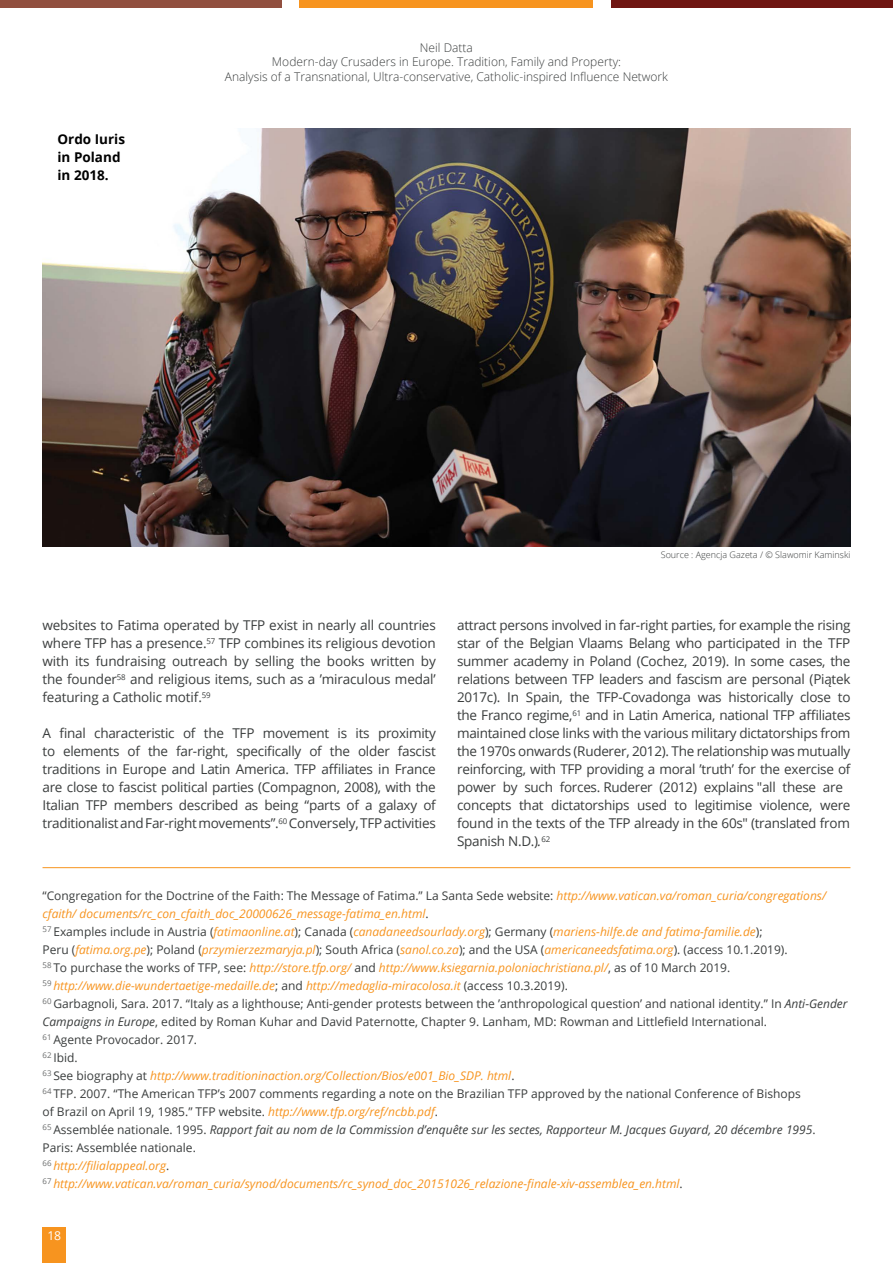
<style>
.page{position:relative;width:893px;height:1263px;background:#fff}
.page>*{position:absolute;margin:0;border:0;box-sizing:border-box;transform-origin:0 0}
.t1{font:13.5px/18px "Open Sans";letter-spacing:-.02em;color:#3a3d3d;text-align:justify}
.t2{font:700 13.5px/18px "Open Sans";color:#000}
.t3{font:12.15px "Open Sans";color:#fff}
.t4{font:12px/18px "Open Sans";color:#3a3d3d}
.t5{font:300 12px/14.4px "Open Sans";color:#3a3d3d;text-align:center}
.t6{font:300 9px "Open Sans";color:#3a3d3d}
.s1{font-style:italic}
.s2{font-style:italic;color:#f7941f}
</style>
<div class="page">
<div style="left:0;top:0;width:282px;height:7px;background:#914f3f"></div>
<div style="left:611px;top:0;width:282px;height:7px;background:#6f1612"></div>
<div style="left:300px;top:0;width:293px;height:7px;background:#f7941f"></div>
<div style="left:43px;top:1227px;width:23px;height:36px;background:#f7941f"></div>
<hr style="left:43px;top:867px;width:807px;height:1px;background:#f7941f">
<img style="left:43px;top:128px;width:807px;height:418px">
<p class="t2" style="left:58px;top:130px;width:69px">Ordo Iuris in Poland in 2018.</p>
<p class="t5" style="left:225px;top:40px;width:445px">Neil Datta<br>Modern-day Crusaders in Europe. Tradition, Family and Property:<br>Analysis of a Transnational, Ultra-conservative, Catholic-inspired Influence Network</p>
<p class="t6" style="left:661px;top:549px;width:191px">Source : Agencja Gazeta / © Slawomir Kaminski</p>
<p class="t1" style="left:43px;top:616px;width:395px">websites to Fatima operated by TFP exist in nearly all countries where TFP has a presence.<sup>57</sup> TFP combines its religious devotion with its fundraising outreach by selling the books written by the founder<sup>58</sup> and religious items, such as a ’miraculous medal’ featuring a Catholic motif.<sup>59</sup></p>
<p class="t1" style="left:43px;top:724px;width:395px">A final characteristic of the TFP movement is its proximity to elements of the far-right, specifically of the older fascist traditions in Europe and Latin America. TFP affiliates in France are close to fascist political parties (Compagnon, 2008), with the Italian TFP members described as being “parts of a galaxy of traditionalist and Far-right movements”.<sup>60</sup> Conversely, TFP activities</p>
<p class="t1" style="left:457px;top:616px;width:395px;text-align:left">attract persons involved in far-right parties, for example the rising star of the Belgian Vlaams Belang who participated in the TFP summer academy in Poland (Cochez, 2019). In some cases, the relations between TFP leaders and fascism are personal (Piątek 2017c). In Spain, the TFP-Covadonga was historically close to the Franco regime,<sup>61</sup> and in Latin America, national TFP affiliates maintained close links with the various military dictatorships from the 1970s onwards (Ruderer, 2012). The relationship was mutually reinforcing, with TFP providing a moral ’truth’ for the exercise of power by such forces. Ruderer (2012) explains "all these are concepts that dictatorships used to legitimise violence, were found in the texts of the TFP already in the 60s" (translated from Spanish N.D.)<span class="s1">.</span><sup>62</sup></p>
<p class="t4" style="left:43px;top:886px;width:807px">“Congregation for the Doctrine of the Faith: The Message of Fatima.” La Santa Sede website: <span class="s2">http://www.vatican.va/roman_curia/congregations/ cfaith/ documents/rc_con_cfaith_doc_20000626_message-fatima_en.html</span>.<br><sup>57</sup> Examples include in Austria (<span class="s2">fatimaonline.at</span>); Canada (<span class="s2">canadaneedsourlady.org</span>); Germany (<span class="s2">mariens-hilfe.de and fatima-familie.de</span>);<br>Peru (<span class="s2">fatima.org.pe</span>); Poland (<span class="s2">przymierzezmaryja.pl</span>); South Africa (<span class="s2">sanol.co.za</span>); and the USA (<span class="s2">americaneedsfatima.org</span>). (access 10.1.2019).<br><sup>58</sup> To purchase the works of TFP, see: <span class="s2">http://store.tfp.org/</span> and <span class="s2">http://www.ksiegarnia.poloniachristiana.pl/</span>, as of 10 March 2019.<br><sup>59</sup> <span class="s2">http://www.die-wundertaetige-medaille.de</span>; and <span class="s2">http://medaglia-miracolosa.it</span> (access 10.3.2019).<br><sup>60</sup> Garbagnoli, Sara. 2017. “Italy as a lighthouse; Anti-gender protests between the ’anthropological question’ and national identity.” In <span class="s1">Anti-Gender Campaigns in Europe</span>, edited by Roman Kuhar and David Paternotte, Chapter 9. Lanham, MD: Rowman and Littlefield International.<br><sup>61</sup> Agente Provocador. 2017.<br><sup>62</sup> Ibid.<br><sup>63</sup> See biography at <span class="s2">http://www.traditioninaction.org/Collection/Bios/e001_Bio_SDP. html</span>.<br><sup>64</sup> TFP. 2007. “The American TFP’s 2007 comments regarding a note on the Brazilian TFP approved by the national Conference of Bishops<br>of Brazil on April 19, 1985.” TFP website. <span class="s2">http://www.tfp.org/ref/ncbb.pdf</span>.<br><sup>65</sup> Assemblée nationale. 1995. <span class="s1">Rapport fait au nom de la Commission d’enquête sur les sectes, Rapporteur M. Jacques Guyard, 20 décembre 1995</span>.<br>Paris: Assemblée nationale.<br><sup>66</sup> <span class="s2">http://filialappeal.org</span>.<br><sup>67</sup> <span class="s2">http://www.vatican.va/roman_curia/synod/documents/rc_synod_doc_20151026_relazione-finale-xiv-assemblea_en.html</span>.</p>
<p class="t3" style="left:48px;top:1227px;width:15px">18</p>
</div>
